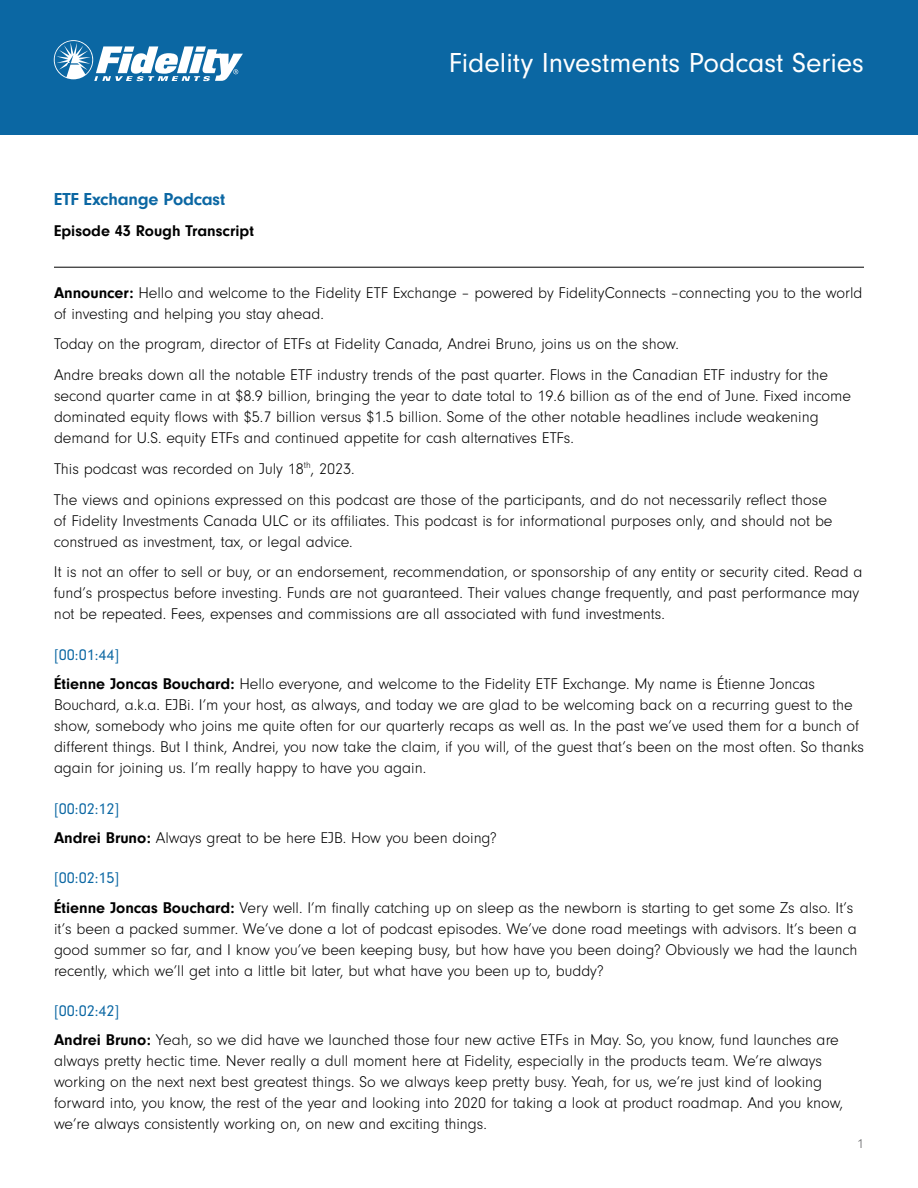
<style>
.page{position:relative;width:918px;height:1188px;background:#fff}
.page>*{position:absolute;margin:0;border:0;box-sizing:border-box;transform-origin:0 0}
.t1{font:28.5px "Neuzeit Gro";color:#fff}
.t2{font:700 18px "Neuzeit Gro";letter-spacing:-.01em;color:#0b67a3}
.t3{font:300 16.2px/21px "Neuzeit Gro";color:#000}
.t4{font:700 16.2px "Neuzeit Gro";color:#000}
.t5{font:300 13.5px "Neuzeit Gro";color:#58595b}
.s1{font-weight:700}
.s2{font-weight:400;color:#0b67a3}
</style>
<div class="page">
<div style="left:0;top:0;width:918px;height:135px;background:#0b67a3"></div>
<svg style="left:54px;top:40px;width:189px;height:41px"></svg>
<hr style="left:54px;top:267px;width:810px;height:1px;background:#000">
<p class="t2" style="left:54px;top:189px;width:173px">ETF Exchange Podcast</p>
<p class="t4" style="left:54px;top:222px;width:201px">Episode 43 Rough Transcript</p>
<h1 class="t1" style="left:449px;top:47px;width:417px">Fidelity Investments Podcast Series</h1>
<p class="t3" style="left:54px;top:282px;width:810px"><span class="s1">Announcer:</span> Hello and welcome to the Fidelity ETF Exchange – powered by FidelityConnects –connecting you to the world of investing and helping you stay ahead.</p>
<p class="t3" style="left:54px;top:329px;width:776px;line-height:30.8px">Today on the program, director of ETFs at Fidelity Canada, Andrei Bruno, joins us on the show.<br>Andre breaks down all the notable ETF industry trends of the past quarter. Flows in the Canadian ETF industry for the</p>
<p class="t3" style="left:54px;top:386px;width:799px">second quarter came in at $8.9 billion, bringing the year to date total to 19.6 billion as of the end of June. Fixed income dominated equity flows with $5.7 billion versus $1.5 billion. Some of the other notable headlines include weakening demand for U.S. equity ETFs and continued appetite for cash alternatives ETFs.</p>
<p class="t3" style="left:54px;top:454px;width:775px;line-height:30.8px">This podcast was recorded on July 18<sup>th</sup>, 2023.<br>The views and opinions expressed on this podcast are those of the participants, and do not necessarily reflect those</p>
<p class="t3" style="left:54px;top:510px;width:780px">of Fidelity Investments Canada ULC or its affiliates. This podcast is for informational purposes only, and should not be construed as investment, tax, or legal advice.</p>
<p class="t3" style="left:54px;top:562px;width:810px">It is not an offer to sell or buy, or an endorsement, recommendation, or sponsorship of any entity or security cited. Read a fund’s prospectus before investing. Funds are not guaranteed. Their values change frequently, and past performance may not be repeated. Fees, expenses and commissions are all associated with fund investments.</p>
<p class="t3" style="left:54px;top:640px;width:762px;line-height:29.2px"><span class="s2">[00:01:44]<br></span><span class="s1">Étienne Joncas Bouchard:</span> Hello everyone, and welcome to the Fidelity ETF Exchange. My name is Étienne Joncas</p>
<p class="t3" style="left:54px;top:695px;width:812px">Bouchard, a.k.a. EJBi. I’m your host, as always, and today we are glad to be welcoming back on a recurring guest to the show, somebody who joins me quite often for our quarterly recaps as well as. In the past we’ve used them for a bunch of different things. But I think, Andrei, you now take the claim, if you will, of the guest that’s been on the most often. So thanks again for joining us. I’m really happy to have you again.</p>
<p class="t3" style="left:54px;top:794px;width:444px;line-height:29.2px"><span class="s2">[00:02:12]<br></span><span class="s1">Andrei Bruno:</span> Always great to be here EJB. How you been doing?</p>
<p class="t3" style="left:54px;top:864px;width:801px;line-height:29.2px"><span class="s2">[00:02:15]<br></span><span class="s1">Étienne Joncas Bouchard:</span> Very well. I’m finally catching up on sleep as the newborn is starting to get some Zs also. It’s</p>
<p class="t3" style="left:54px;top:918px;width:805px;text-align:justify">it’s been a packed summer. We’ve done a lot of podcast episodes. We’ve done road meetings with advisors. It’s been a good summer so far, and I know you’ve been keeping busy, but how have you been doing? Obviously we had the launch recently, which we’ll get into a little bit later, but what have you been up to, buddy?</p>
<p class="t3" style="left:54px;top:997px;width:786px;line-height:29.2px"><span class="s2">[00:02:42]<br></span><span class="s1">Andrei Bruno:</span> Yeah, so we did have we launched those four new active ETFs in May. So, you know, fund launches are</p>
<p class="t3" style="left:54px;top:1051px;width:791px">always pretty hectic time. Never really a dull moment here at Fidelity, especially in the products team. We’re always working on the next next best greatest things. So we always keep pretty busy. Yeah, for us, we’re just kind of looking forward into, you know, the rest of the year and looking into 2020 for taking a look at product roadmap. And you know, we’re always consistently working on, on new and exciting things.</p>
<p class="t5" style="left:857px;top:1137px;width:8px">1</p>
</div>
